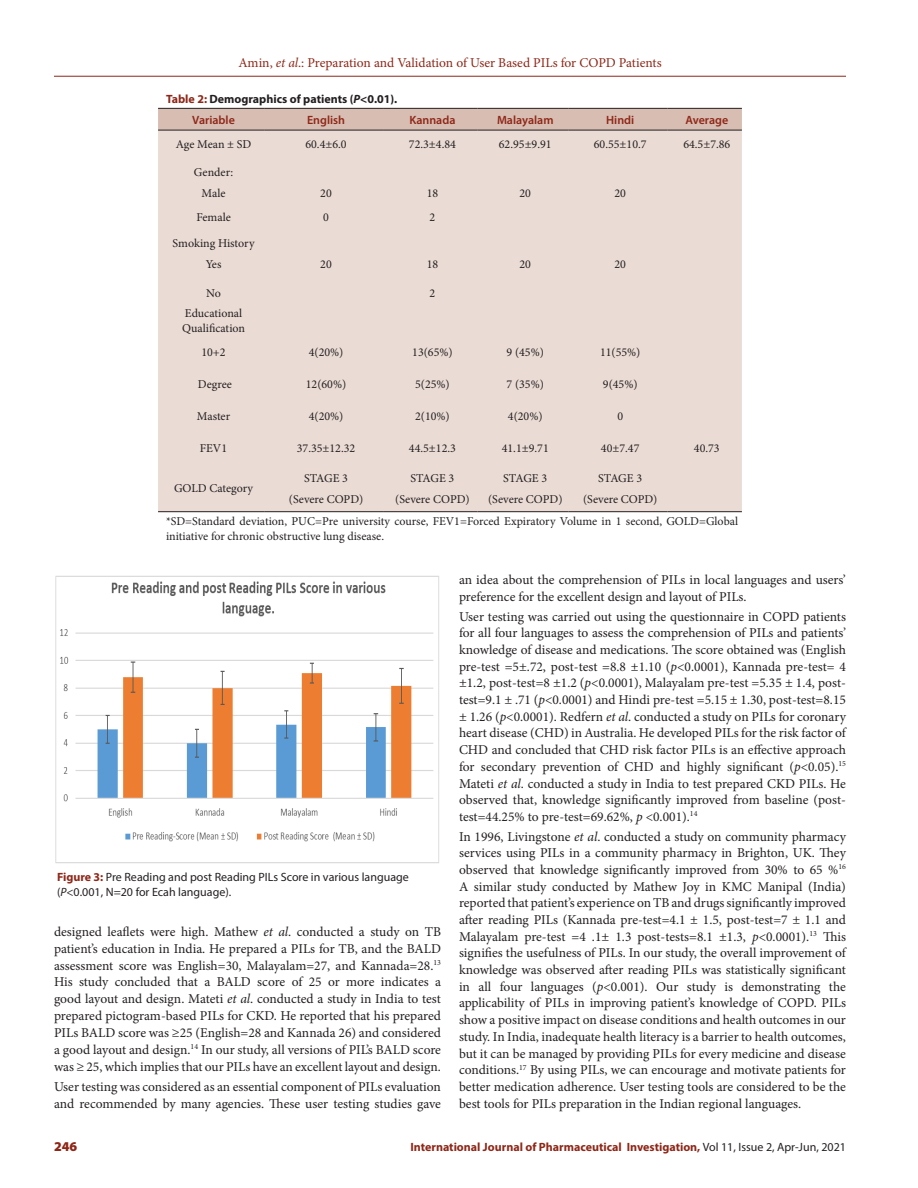
<style>
.page{position:relative;width:918px;height:1188px;background:#fff}
.page>*{position:absolute;margin:0;border:0;box-sizing:border-box;transform-origin:0 0}
.TXT{font:13.5px/16.6px "Minion Pro";color:#231f20;text-align:justify}
.t1{font:13.5px "Minion Pro";color:#8e2718}
.LRH{font:900 13.5px "Myriad Pro";color:#8e2718}
.TB{font:12px/15px "Minion Pro";color:#231f20}
.TFN{font:12px/15px "Minion Pro";color:#231f20}
.FIG_CAP{font:12px/15px "Myriad Pro";color:#231f20}
.LRH-2{font:700 12px "Myriad Pro";color:#8e2718}
.TCH{font:600 12px "Myriad Pro";color:#8e2718}
.TT{font:700 12px "Myriad Pro";color:#231f20}
.s1{font-style:italic}
.s2{color:#8e2718}
.s3{font-weight:700;color:#8e2718}
.s4{font-weight:400;color:#231f20}
</style>
<div class="page">
<hr style="left:54px;top:76px;width:792px;height:1px;background:#8e2718">
<div style="left:158px;top:109px;width:584px;height:21px;background:#d7bdb2"></div>
<div style="left:158px;top:131px;width:584px;height:380px;background:#eadbd4"></div>
<hr style="left:158px;top:108px;width:107px;height:1px;background:#231f20">
<hr style="left:265px;top:108px;width:118px;height:1px;background:#231f20">
<hr style="left:383px;top:108px;width:95px;height:1px;background:#231f20">
<hr style="left:478px;top:108px;width:91px;height:1px;background:#231f20">
<hr style="left:569px;top:108px;width:99px;height:1px;background:#231f20">
<hr style="left:668px;top:108px;width:74px;height:1px;background:#231f20">
<hr style="left:158px;top:130px;width:107px;height:1px;background:#231f20">
<hr style="left:265px;top:130px;width:118px;height:1px;background:#231f20">
<hr style="left:383px;top:130px;width:95px;height:1px;background:#231f20">
<hr style="left:478px;top:130px;width:91px;height:1px;background:#231f20">
<hr style="left:569px;top:130px;width:99px;height:1px;background:#231f20">
<hr style="left:668px;top:130px;width:74px;height:1px;background:#231f20">
<hr style="left:158px;top:511px;width:107px;height:1px;background:#231f20">
<hr style="left:265px;top:511px;width:118px;height:1px;background:#231f20">
<hr style="left:383px;top:511px;width:95px;height:1px;background:#231f20">
<hr style="left:478px;top:511px;width:91px;height:1px;background:#231f20">
<hr style="left:569px;top:511px;width:99px;height:1px;background:#231f20">
<hr style="left:668px;top:511px;width:74px;height:1px;background:#231f20">
<img style="left:55px;top:576px;width:384px;height:287px">
<p class="t1" style="left:238px;top:54px;width:425px">Amin, <span class="s1">et al</span>.: Preparation and Validation of User Based PILs for COPD Patients</p>
<p class="TT" style="left:166px;top:91px;width:233px"><span class="s2">Table 2:</span> Demographics of patients (<span class="s1">P</span>&lt;0.01).</p>
<p class="TCH" style="left:192px;top:112px;width:44px">Variable</p>
<p class="TCH" style="left:307px;top:112px;width:39px">English</p>
<p class="TCH" style="left:409px;top:112px;width:48px">Kannada</p>
<p class="TCH" style="left:497px;top:112px;width:58px">Malayalam</p>
<p class="TCH" style="left:606px;top:112px;width:30px">Hindi</p>
<p class="TCH" style="left:685px;top:112px;width:44px">Average</p>
<p class="TB" style="left:176px;top:137px;width:77px">Age Mean ± SD</p>
<p class="TB" style="left:305px;top:137px;width:43px">60.4±6.0</p>
<p class="TB" style="left:409px;top:137px;width:48px">72.3±4.84</p>
<p class="TB" style="left:499px;top:137px;width:54px">62.95±9.91</p>
<p class="TB" style="left:594px;top:137px;width:54px">60.55±10.7</p>
<p class="TB" style="left:683px;top:137px;width:48px">64.5±7.86</p>
<p class="TB" style="left:194px;top:164px;width:41px">Gender:</p>
<p class="TB" style="left:202px;top:185px;width:25px">Male</p>
<p class="TB" style="left:320px;top:185px;width:13px">20</p>
<p class="TB" style="left:427px;top:185px;width:13px">18</p>
<p class="TB" style="left:520px;top:185px;width:13px">20</p>
<p class="TB" style="left:614px;top:185px;width:13px">20</p>
<p class="TB" style="left:196px;top:210px;width:36px">Female</p>
<p class="TB" style="left:323px;top:210px;width:7px">0</p>
<p class="TB" style="left:430px;top:210px;width:7px">2</p>
<p class="TB" style="left:173px;top:236px;width:83px">Smoking History</p>
<p class="TB" style="left:206px;top:257px;width:17px">Yes</p>
<p class="TB" style="left:320px;top:257px;width:13px">20</p>
<p class="TB" style="left:427px;top:257px;width:13px">18</p>
<p class="TB" style="left:520px;top:257px;width:13px">20</p>
<p class="TB" style="left:614px;top:257px;width:13px">20</p>
<p class="TB" style="left:206px;top:286px;width:16px">No</p>
<p class="TB" style="left:430px;top:286px;width:7px">2</p>
<p class="TB" style="left:182px;top:306px;width:65px">Educational<br>Qualification</p>
<p class="TB" style="left:201px;top:345px;width:26px">10+2</p>
<p class="TB" style="left:309px;top:345px;width:36px">4(20%)</p>
<p class="TB" style="left:412px;top:345px;width:42px">13(65%)</p>
<p class="TB" style="left:507px;top:345px;width:39px">9 (45%)</p>
<p class="TB" style="left:600px;top:345px;width:42px">11(55%)</p>
<p class="TB" style="left:198px;top:377px;width:36px">Degree</p>
<p class="TB" style="left:306px;top:377px;width:42px">12(60%)</p>
<p class="TB" style="left:415px;top:377px;width:36px">5(25%)</p>
<p class="TB" style="left:507px;top:377px;width:39px">7 (35%)</p>
<p class="TB" style="left:603px;top:377px;width:36px">9(45%)</p>
<p class="TB" style="left:197px;top:409px;width:35px">Master</p>
<p class="TB" style="left:309px;top:409px;width:36px">4(20%)</p>
<p class="TB" style="left:415px;top:409px;width:36px">2(10%)</p>
<p class="TB" style="left:508px;top:409px;width:36px">4(20%)</p>
<p class="TB" style="left:617px;top:409px;width:7px">0</p>
<p class="TB" style="left:200px;top:441px;width:29px">FEV1</p>
<p class="TB" style="left:297px;top:441px;width:60px">37.35±12.32</p>
<p class="TB" style="left:409px;top:441px;width:48px">44.5±12.3</p>
<p class="TB" style="left:502px;top:441px;width:48px">41.1±9.71</p>
<p class="TB" style="left:601px;top:441px;width:40px">40±7.47</p>
<p class="TB" style="left:694px;top:441px;width:27px">40.73</p>
<p class="TB" style="left:174px;top:481px;width:81px">GOLD Category</p>
<p class="TB" style="left:598px;top:470px;width:45px">STAGE 3</p>
<p class="TB" style="left:583px;top:491px;width:76px">(Severe COPD)</p>
<p class="TFN" style="left:166px;top:514px;width:574px">*SD=Standard deviation, PUC=Pre university course, FEV1=Forced Expiratory Volume in 1 second, GOLD=Global initiative for chronic obstructive lung disease.</p>
<p class="TB" style="left:304px;top:470px;width:45px">STAGE 3</p>
<p class="TB" style="left:289px;top:491px;width:76px">(Severe COPD)</p>
<p class="TB" style="left:410px;top:470px;width:45px">STAGE 3</p>
<p class="TB" style="left:395px;top:491px;width:76px">(Severe COPD)</p>
<p class="TB" style="left:503px;top:470px;width:45px">STAGE 3</p>
<p class="TB" style="left:488px;top:491px;width:76px">(Severe COPD)</p>
<p class="FIG_CAP" style="left:57px;top:869px;width:353px"><span class="s3">Figure 3:</span> Pre Reading and post Reading PILs Score in various language (<span class="s1">P</span>&lt;0.001, N=20 for Ecah language).</p>
<p class="TXT" style="left:54px;top:923px;width:389px">designed leaflets were high. Mathew <span class="s1">et al</span>. conducted a study on TB patient’s education in India. He prepared a PILs for TB, and the BALD assessment score was English=30, Malayalam=27, and Kannada=28.<sup>13<br></sup>His study concluded that a BALD score of 25 or more indicates a good layout and design. Mateti <span class="s1">et al</span>. conducted a study in India to test prepared pictogram-based PILs for CKD. He reported that his prepared PILs BALD score was ≥25 (English=28 and Kannada 26) and considered a good layout and design.<sup>14</sup> In our study, all versions of PIL’s BALD score was ≥ 25, which implies that our PILs have an excellent layout and design.</p>
<p class="TXT" style="left:54px;top:1078px;width:389px">User testing was considered as an essential component of PILs evaluation and recommended by many agencies. These user testing studies gave</p>
<p class="TXT" style="left:459px;top:572px;width:388px">an idea about the comprehension of PILs in local languages and users’ preference for the excellent design and layout of PILs.</p>
<p class="TXT" style="left:459px;top:608px;width:389px">User testing was carried out using the questionnaire in COPD patients for all four languages to assess the comprehension of PILs and patients’ knowledge of disease and medications. The score obtained was (English pre-test =5±.72, post-test =8.8 ±1.10 (<span class="s1">p</span>&lt;0.0001), Kannada pre-test= 4 ±1.2, post-test=8 ±1.2 (<span class="s1">p</span>&lt;0.0001), Malayalam pre-test =5.35 ± 1.4, post&shy;test=9.1 ± .71 (<span class="s1">p</span>&lt;0.0001) and Hindi pre-test =5.15 ± 1.30, post-test=8.15 ± 1.26 (<span class="s1">p</span>&lt;0.0001). Redfern <span class="s1">et al</span>. conducted a study on PILs for coronary heart disease (CHD) in Australia. He developed PILs for the risk factor of CHD and concluded that CHD risk factor PILs is an effective approach for secondary prevention of CHD and highly significant (<span class="s1">p</span>&lt;0.05).<sup>15<br></sup>Mateti <span class="s1">et al</span>. conducted a study in India to test prepared CKD PILs. He observed that, knowledge significantly improved from baseline (post&shy;test=44.25% to pre-test=69.62%, <span class="s1">p</span> &lt;0.001).<sup>14</sup></p>
<p class="TXT" style="left:459px;top:828px;width:389px">In 1996, Livingstone <span class="s1">et al</span>. conducted a study on community pharmacy services using PILs in a community pharmacy in Brighton, UK. They observed that knowledge significantly improved from 30% to 65 %<sup>16<br></sup>A similar study conducted by Mathew Joy in KMC Manipal (India) reported that patient’s experience on TB and drugs significantly improved after reading PILs (Kannada pre-test=4.1 ± 1.5, post-test=7 ± 1.1 and Malayalam pre-test =4 .1± 1.3 post-tests=8.1 ±1.3, <span class="s1">p</span>&lt;0.0001).<sup>13</sup> This signifies the usefulness of PILs. In our study, the overall improvement of knowledge was observed after reading PILs was statistically significant in all four languages (<span class="s1">p</span>&lt;0.001). Our study is demonstrating the applicability of PILs in improving patient’s knowledge of COPD. PILs show a positive impact on disease conditions and health outcomes in our study. In India, inadequate health literacy is a barrier to health outcomes, but it can be managed by providing PILs for every medicine and disease conditions.<sup>17</sup> By using PILs, we can encourage and motivate patients for better medication adherence. User testing tools are considered to be the best tools for PILs preparation in the Indian regional languages.</p>
<p class="LRH" style="left:54px;top:1137px;width:25px">246</p>
<p class="LRH-2" style="left:410px;top:1139px;width:437px">International Journal of Pharmaceutical Investigation, <span class="s4">Vol 11, Issue 2, Apr-Jun, 2021</span></p>
</div>
